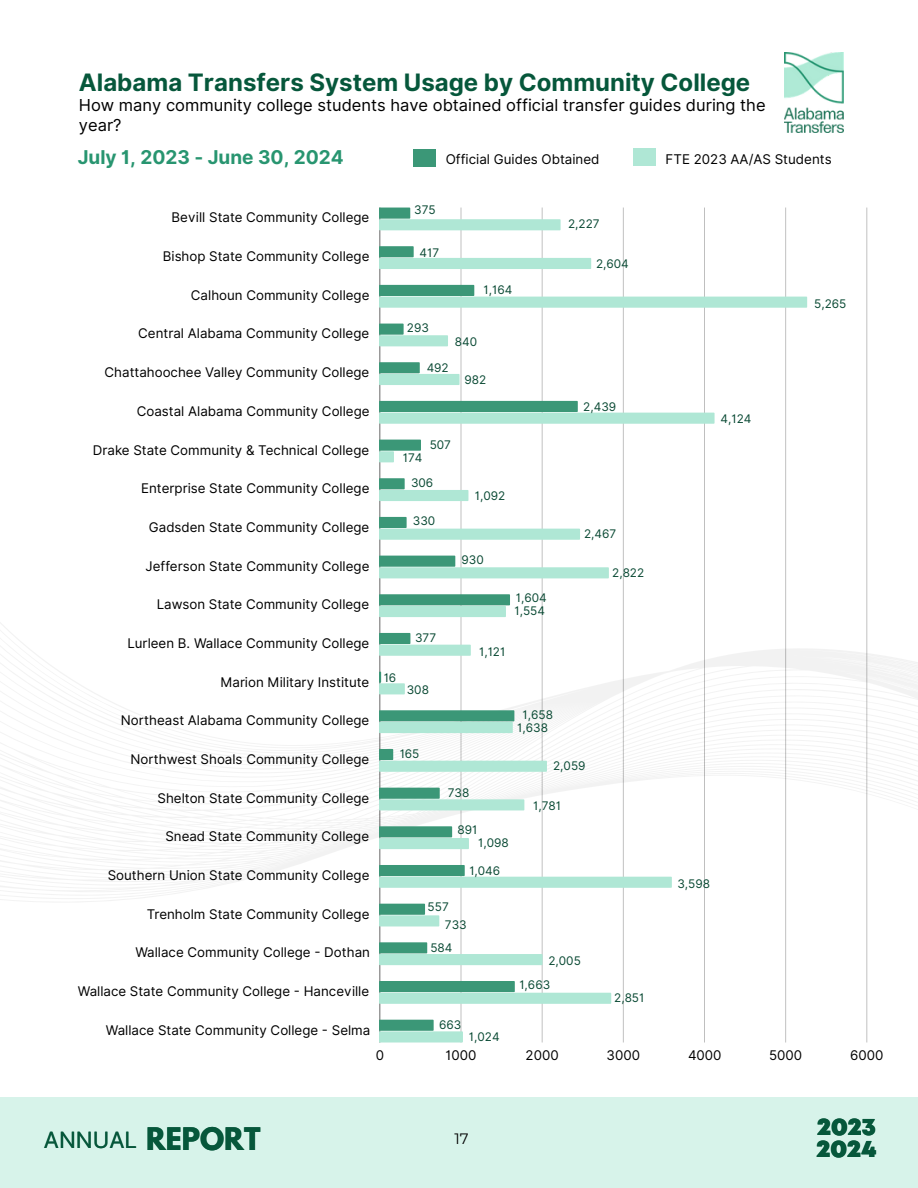
<style>
.page{position:relative;width:918px;height:1188px;background:#fff}
.page>*{position:absolute;margin:0;border:0;box-sizing:border-box;transform-origin:0 0}
.t1{font:700 27.6px "League Spartan";color:#06573b}
.t2{font:900 24.15px/22px "Mont";color:#06573b}
.t3{font:700 24px "Inter";color:#06573b}
.t4{font:22.35px "Inter";color:#06573b}
.t5{font:700 19.05px "Inter";color:#289570}
.t6{font:16.5px/19.2px "Inter";color:#000}
.t7{font:15px "Montserrat";color:#000}
.t8{font:13.35px "Inter";color:#000}
.t9{font:11.85px "Inter";color:#094933}
</style>
<div class="page">
<svg style="left:0;top:451px;width:918px;height:456px"></svg>
<hr style="left:380px;top:208px;width:1px;height:835px;background:#ccc">
<hr style="left:461px;top:208px;width:1px;height:835px;background:#dfdfdf">
<hr style="left:542px;top:208px;width:1px;height:835px;background:#d5d5d5">
<hr style="left:623px;top:208px;width:1px;height:835px;background:#cacaca">
<hr style="left:704px;top:208px;width:1px;height:835px;background:#bfbfbf">
<hr style="left:785px;top:208px;width:1px;height:835px;background:#cacaca">
<hr style="left:867px;top:208px;width:1px;height:835px;background:#ebebeb">
<svg style="left:380px;top:208px;width:181px;height:22px"></svg>
<svg style="left:380px;top:246px;width:211px;height:23px"></svg>
<svg style="left:380px;top:285px;width:427px;height:23px"></svg>
<svg style="left:380px;top:324px;width:68px;height:22px"></svg>
<svg style="left:380px;top:362px;width:80px;height:23px"></svg>
<svg style="left:380px;top:401px;width:335px;height:23px"></svg>
<svg style="left:380px;top:440px;width:41px;height:22px"></svg>
<svg style="left:380px;top:478px;width:88px;height:23px"></svg>
<svg style="left:380px;top:517px;width:200px;height:23px"></svg>
<svg style="left:380px;top:556px;width:229px;height:22px"></svg>
<svg style="left:380px;top:594px;width:130px;height:23px;background:#7bc1a9"></svg>
<svg style="left:380px;top:633px;width:91px;height:23px"></svg>
<svg style="left:380px;top:672px;width:25px;height:22px"></svg>
<svg style="left:380px;top:710px;width:134px;height:23px;background:#7ac1a9"></svg>
<svg style="left:380px;top:749px;width:167px;height:23px"></svg>
<svg style="left:380px;top:788px;width:144px;height:22px"></svg>
<svg style="left:380px;top:826px;width:89px;height:23px;background:#8bcab5"></svg>
<svg style="left:380px;top:865px;width:292px;height:23px"></svg>
<svg style="left:380px;top:904px;width:59px;height:22px"></svg>
<svg style="left:380px;top:942px;width:163px;height:23px"></svg>
<svg style="left:380px;top:981px;width:231px;height:23px"></svg>
<svg style="left:380px;top:1020px;width:83px;height:23px"></svg>
<img style="left:784px;top:52px;width:60px;height:80px">
<div style="left:0;top:1097px;width:918px;height:91px;background:#d7f3ea"></div>
<div style="left:413px;top:149px;width:22px;height:18px;background:#3b9777"></div>
<div style="left:633px;top:148px;width:22px;height:18px;background:#afe7d5"></div>
<p class="t3" style="left:79px;top:68px;width:673px">Alabama Transfers System Usage by Community College</p>
<p class="t6" style="left:79px;top:96px;width:688px">How many community college students have obtained official transfer guides during the year?</p>
<h4 class="t5" style="left:78px;top:146px;width:268px">July 1, 2023 - June 30, 2024</h4>
<h6 class="t9" style="left:414px;top:203px;width:23px">375</h6>
<h6 class="t9" style="left:420px;top:245px;width:21px">417</h6>
<p class="t9" style="left:484px;top:283px;width:30px">1,164</p>
<p class="t9" style="left:407px;top:321px;width:24px">293</p>
<p class="t9" style="left:427px;top:361px;width:24px">492</p>
<p class="t9" style="left:583px;top:400px;width:35px">2,439</p>
<p class="t9" style="left:430px;top:438px;width:23px">507</p>
<p class="t9" style="left:411px;top:475px;width:24px">306</p>
<p class="t9" style="left:413px;top:513px;width:24px">330</p>
<p class="t9" style="left:462px;top:552px;width:24px">930</p>
<p class="t9" style="left:516px;top:590px;width:32px">1,604</p>
<p class="t9" style="left:415px;top:631px;width:23px">377</p>
<p class="t9" style="left:384px;top:670px;width:14px">16</p>
<p class="t9" style="left:523px;top:708px;width:32px">1,658</p>
<p class="t9" style="left:400px;top:747px;width:21px">165</p>
<p class="t9" style="left:448px;top:786px;width:23px">738</p>
<p class="t9" style="left:458px;top:823px;width:21px">891</p>
<p class="t9" style="left:469px;top:863px;width:32px">1,046</p>
<p class="t9" style="left:428px;top:899px;width:23px">557</p>
<p class="t9" style="left:430px;top:940px;width:24px">584</p>
<p class="t9" style="left:519px;top:977px;width:32px">1,663</p>
<p class="t9" style="left:439px;top:1017px;width:24px">663</p>
<p class="t8" style="left:446px;top:151px;width:155px">Official Guides Obtained</p>
<p class="t8" style="left:666px;top:152px;width:168px">FTE 2023 AA/AS Students</p>
<p class="t8" style="left:172px;top:210px;width:199px">Bevill State Community College</p>
<p class="t8" style="left:163px;top:248px;width:208px">Bishop State Community College</p>
<p class="t8" style="left:191px;top:287px;width:180px">Calhoun Community College</p>
<p class="t8" style="left:138px;top:326px;width:232px">Central Alabama Community College</p>
<p class="t8" style="left:105px;top:364px;width:266px">Chattahoochee Valley Community College</p>
<p class="t8" style="left:137px;top:403px;width:234px">Coastal Alabama Community College</p>
<p class="t8" style="left:93px;top:442px;width:278px">Drake State Community &amp; Technical College</p>
<p class="t8" style="left:141px;top:480px;width:230px">Enterprise State Community College</p>
<p class="t8" style="left:149px;top:519px;width:222px">Gadsden State Community College</p>
<p class="t8" style="left:146px;top:558px;width:225px">Jefferson State Community College</p>
<p class="t8" style="left:157px;top:596px;width:214px">Lawson State Community College</p>
<p class="t8" style="left:127px;top:635px;width:243px">Lurleen B. Wallace Community College</p>
<p class="t8" style="left:220px;top:674px;width:150px">Marion Military Institute</p>
<p class="t8" style="left:121px;top:712px;width:250px">Northeast Alabama Community College</p>
<p class="t8" style="left:131px;top:751px;width:240px">Northwest Shoals Community College</p>
<p class="t8" style="left:158px;top:790px;width:213px">Shelton State Community College</p>
<p class="t8" style="left:165px;top:828px;width:205px">Snead State Community College</p>
<p class="t8" style="left:108px;top:867px;width:263px">Southern Union State Community College</p>
<p class="t8" style="left:147px;top:906px;width:224px">Trenholm State Community College</p>
<p class="t8" style="left:135px;top:944px;width:236px">Wallace Community College - Dothan</p>
<p class="t8" style="left:78px;top:983px;width:293px">Wallace State Community College - Hanceville</p>
<p class="t8" style="left:106px;top:1022px;width:266px">Wallace State Community College - Selma</p>
<p class="t9" style="left:568px;top:216px;width:33px">2,227</p>
<p class="t9" style="left:596px;top:256px;width:34px">2,604</p>
<p class="t9" style="left:814px;top:296px;width:34px">5,265</p>
<p class="t9" style="left:455px;top:334px;width:24px">840</p>
<p class="t9" style="left:465px;top:372px;width:23px">982</p>
<p class="t9" style="left:721px;top:412px;width:32px">4,124</p>
<p class="t9" style="left:403px;top:451px;width:21px">174</p>
<p class="t9" style="left:475px;top:489px;width:32px">1,092</p>
<p class="t9" style="left:584px;top:527px;width:34px">2,467</p>
<p class="t9" style="left:612px;top:566px;width:34px">2,822</p>
<p class="t9" style="left:515px;top:604px;width:32px">1,554</p>
<p class="t9" style="left:479px;top:645px;width:28px">1,121</p>
<p class="t9" style="left:407px;top:683px;width:24px">308</p>
<p class="t9" style="left:517px;top:721px;width:32px">1,638</p>
<p class="t9" style="left:553px;top:759px;width:34px">2,059</p>
<p class="t9" style="left:533px;top:798px;width:29px">1,781</p>
<p class="t9" style="left:478px;top:836px;width:32px">1,098</p>
<p class="t9" style="left:677px;top:877px;width:34px">3,598</p>
<p class="t9" style="left:445px;top:917px;width:23px">733</p>
<h3 class="t9" style="left:548px;top:953px;width:34px">2,005</h3>
<h1 class="t9" style="left:614px;top:991px;width:32px">2,851</h1>
<p class="t9" style="left:469px;top:1030px;width:32px">1,024</p>
<p class="t4" style="left:44px;top:1126px;width:95px">ANNUAL</p>
<p class="t1" style="left:146px;top:1125px;width:116px">REPORT</p>
<p class="t8" style="left:376px;top:1047px;width:10px">0</p>
<p class="t8" style="left:446px;top:1047px;width:32px">1000</p>
<p class="t8" style="left:526px;top:1047px;width:35px">2000</p>
<p class="t8" style="left:607px;top:1047px;width:35px">3000</p>
<p class="t8" style="left:688px;top:1047px;width:35px">4000</p>
<p class="t8" style="left:769px;top:1047px;width:35px">5000</p>
<p class="t8" style="left:850px;top:1047px;width:35px">6000</p>
<p class="t7" style="left:455px;top:1130px;width:16px">17</p>
<p class="t2" style="left:817px;top:1117px;width:61px">2023<br>2024</p>
</div>
